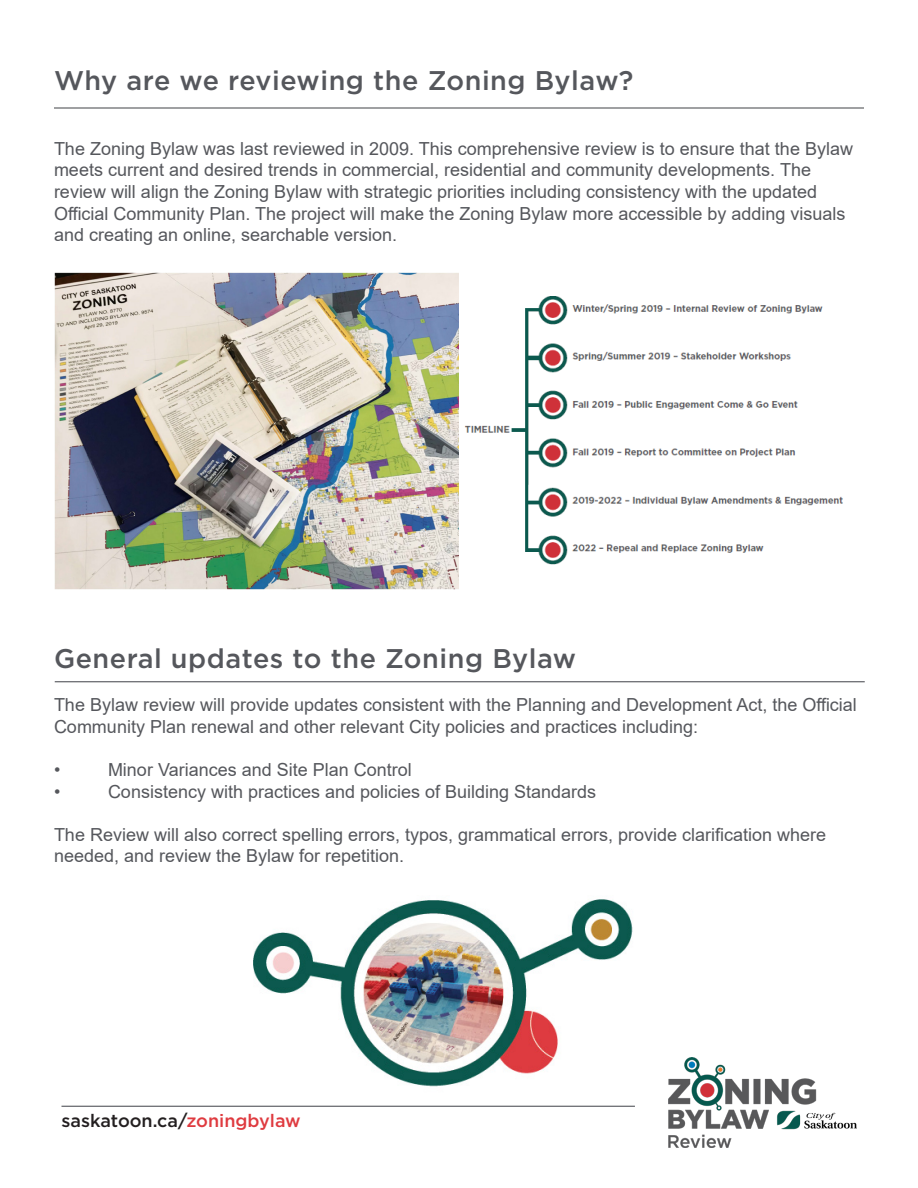
<style>
.page{position:relative;width:918px;height:1188px;background:#fff}
.page>*{position:absolute;margin:0;border:0;box-sizing:border-box;transform-origin:0 0}
.t1{font:500 27px "Gotham";letter-spacing:.02em;color:#55575c}
.t2{font:18px/21.6px "Arial";color:#55575c}
.t3{font:500 18px "Gotham";color:#231f20}
.s1{color:#df3b40}
</style>
<div class="page">
<hr style="left:62px;top:1106px;width:573px;height:1px;background:#55575c">
<img style="left:668px;top:1057px;width:189px;height:91px">
<img style="left:54px;top:272px;width:405px;height:318px">
<img style="left:464px;top:297px;width:379px;height:268px">
<hr style="left:54px;top:107px;width:810px;height:2px;background:#55575c">
<img style="left:253px;top:899px;width:380px;height:188px">
<hr style="left:55px;top:681px;width:810px;height:1px;background:#55575c">
<p class="t1" style="left:54px;top:63px;width:581px">Why are we reviewing the Zoning Bylaw?</p>
<p class="t2" style="left:54px;top:138px;width:801px">The Zoning Bylaw was last reviewed in 2009. This comprehensive review is to ensure that the Bylaw meets current and desired trends in commercial, residential and community developments. The review will align the Zoning Bylaw with strategic priorities including consistency with the updated Official Community Plan. The project will make the Zoning Bylaw more accessible by adding visuals and creating an online, searchable version.</p>
<p class="t1" style="left:54px;top:641px;width:524px">General updates to the Zoning Bylaw</p>
<p class="t2" style="left:54px;top:694px;width:804px">The Bylaw review will provide updates consistent with the Planning and Development Act, the Official<br>Community Plan renewal and other relevant City policies and practices including:</p>
<p class="t2" style="left:54px;top:759px;width:8px">•</p>
<p class="t2" style="left:108px;top:759px;width:305px">Minor Variances and Site Plan Control</p>
<p class="t2" style="left:54px;top:780px;width:8px">•</p>
<p class="t2" style="left:108px;top:780px;width:490px">Consistency with practices and policies of Building Standards</p>
<p class="t2" style="left:54px;top:824px;width:774px">The Review will also correct spelling errors, typos, grammatical errors, provide clarification where needed, and review the Bylaw for repetition.</p>
<p class="t3" style="left:62px;top:1109px;width:241px">saskatoon.ca/<span class="s1">zoningbylaw</span></p>
</div>
